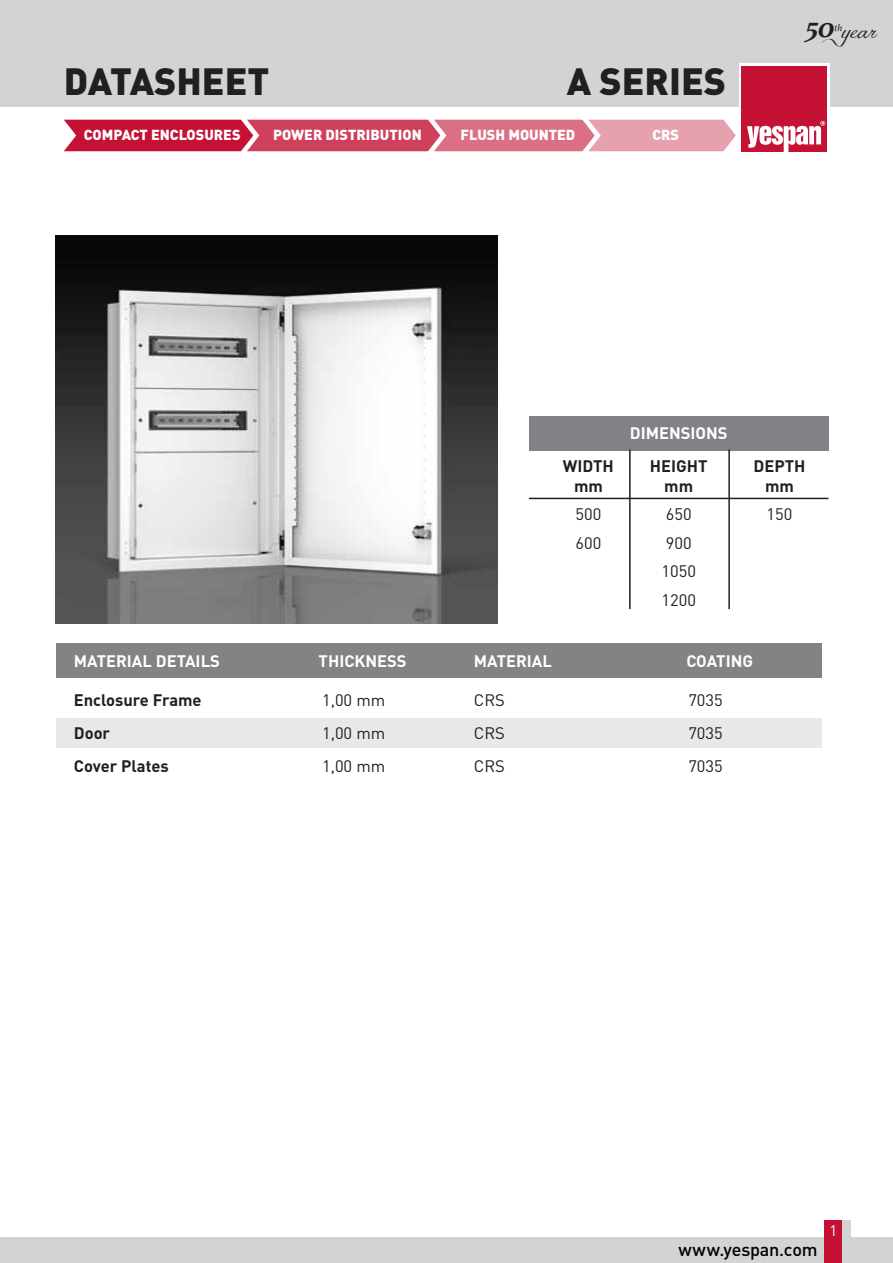
<style>
.page{position:relative;width:893px;height:1263px;background:#fff}
.page>*{position:absolute;margin:0;border:0;box-sizing:border-box;transform-origin:0 0}
.t1{font:900 37.5px "DIN Pro";color:#231f20}
.t2{font:italic 700 30.15px "Athelas";color:#231f20}
.t3{font:21.75px "Jellyka Delicious Cake";color:#231f20}
.t4{font:500 18px "DIN Pro";letter-spacing:-.01em;color:#000}
.t5{font:16.5px/28.5px "DIN Pro";color:#231f20}
.t6{font:700 16.5px/19.8px "DIN Pro";color:#231f20;text-align:center}
.t7{font:700 16.5px "DIN Pro";color:#fff}
.t8{font:15px "DIN Pro";color:#fff}
.t9{font:900 14.4px "DIN Pro";color:#fff}
</style>
<div class="page">
<div style="left:56px;top:718px;width:766px;height:29px;background:#e7e8e9"></div>
<div style="left:0;top:0;width:893px;height:106px;background:#d1d3d4"></div>
<div style="left:739px;top:64px;width:90px;height:90px;background:#fff"></div>
<div style="left:741px;top:66px;width:86px;height:86px;background:#c41134"></div>
<svg style="left:747px;top:121px;width:78px;height:31px"></svg>
<div style="left:56px;top:643px;width:766px;height:34px;background:#818385"></div>
<div style="left:0;top:1237px;width:893px;height:26px;background:#d1d3d4"></div>
<div style="left:825px;top:1220px;width:17px;height:43px;background:#c41134"></div>
<div style="left:842px;top:1220px;width:8px;height:43px;background:#d1d3d4"></div>
<div style="left:529px;top:416px;width:299px;height:34px;background:#808285"></div>
<hr style="left:629px;top:449px;width:2px;height:160px;background:#231f20">
<hr style="left:529px;top:498px;width:299px;height:1px;background:#231f20">
<hr style="left:728px;top:449px;width:2px;height:160px;background:#231f20">
<svg style="left:64px;top:120px;width:672px;height:31px;background:#d55a72"></svg>
<img style="left:56px;top:236px;width:442px;height:388px">
<h1 class="t1" style="left:64px;top:56px;width:207px">DATASHEET</h1>
<h1 class="t1" style="left:567px;top:56px;width:161px">A SERIES</h1>
<p class="t9" style="left:84px;top:125px;width:158px">COMPACT ENCLOSURES</p>
<p class="t9" style="left:273px;top:125px;width:150px">POWER DISTRIBUTION</p>
<p class="t9" style="left:461px;top:125px;width:116px">FLUSH MOUNTED</p>
<p class="t9" style="left:652px;top:125px;width:28px">CRS</p>
<h2 class="t2" style="left:806px;top:3px;width:30px">50</h2>
<h3 class="t3" style="left:834px;top:17px;width:44px"><sup>th</sup>year</h3>
<p class="t6" style="left:563px;top:455px;width:52px">WIDTH mm</p>
<p class="t5" style="left:575px;top:499px;width:27px">500<br>600</p>
<p class="t7" style="left:630px;top:422px;width:99px">DIMENSIONS</p>
<p class="t6" style="left:650px;top:455px;width:59px">HEIGHT mm</p>
<p class="t5" style="left:661px;top:499px;width:36px">650<br>900<br>1050<br>1200</p>
<p class="t6" style="left:754px;top:455px;width:53px">DEPTH mm</p>
<p class="t5" style="left:767px;top:499px;width:27px">150</p>
<p class="t7" style="left:74px;top:650px;width:148px">MATERIAL DETAILS</p>
<p class="t7" style="left:319px;top:650px;width:90px">THICKNESS</p>
<p class="t7" style="left:474px;top:650px;width:80px">MATERIAL</p>
<p class="t7" style="left:687px;top:650px;width:68px">COATING</p>
<p class="t6" style="left:74px;top:689px;width:129px">Enclosure Frame</p>
<p class="t5" style="left:322px;top:685px;width:65px">1,00 mm</p>
<p class="t5" style="left:474px;top:685px;width:33px">CRS</p>
<p class="t5" style="left:688px;top:685px;width:36px">7035</p>
<p class="t6" style="left:74px;top:722px;width:38px">Door</p>
<p class="t5" style="left:322px;top:718px;width:65px">1,00 mm</p>
<p class="t5" style="left:474px;top:718px;width:33px">CRS</p>
<p class="t5" style="left:688px;top:718px;width:36px">7035</p>
<p class="t6" style="left:74px;top:755px;width:96px">Cover Plates</p>
<p class="t5" style="left:322px;top:751px;width:65px">1,00 mm</p>
<p class="t5" style="left:474px;top:751px;width:33px">CRS</p>
<p class="t5" style="left:688px;top:751px;width:36px">7035</p>
<p class="t4" style="left:678px;top:1237px;width:141px">www.yespan.com</p>
<p class="t8" style="left:829px;top:1220px;width:9px">1</p>
</div>
